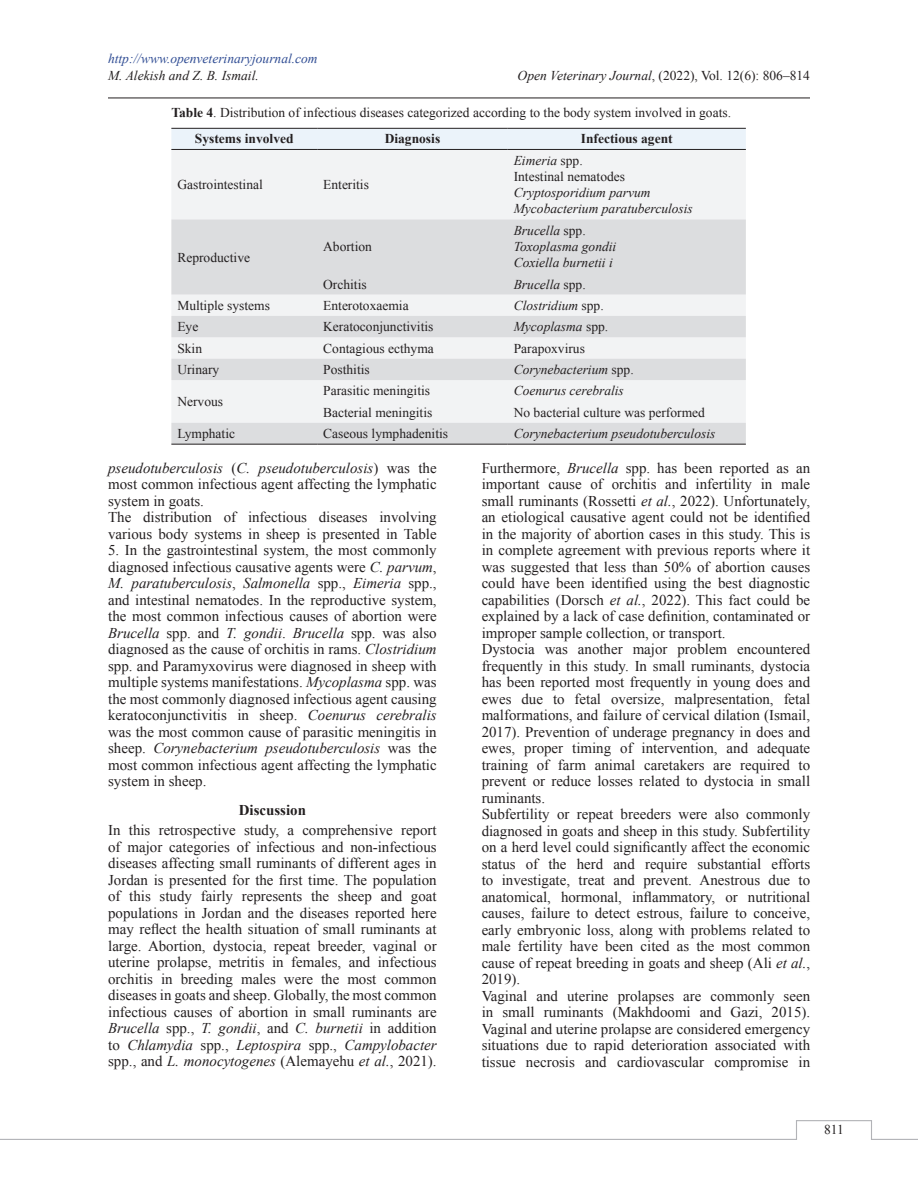
<style>
.page{position:relative;width:918px;height:1188px;background:#fff}
.page>*{position:absolute;margin:0;border:0;box-sizing:border-box;transform-origin:0 0}
.Para{font:15px/16.5px "Times New Roman";color:#231f20;text-align:justify}
.A_Head{font:700 15px "Times New Roman";color:#231f20}
.Table_Text{font:italic 13.5px/16.2px "Times New Roman";color:#231f20}
.Table_Text-2{font:13.5px "Times New Roman";color:#231f20}
.Table_Caption{font:13.5px "Times New Roman";color:#231f20}
.Table_Text-3{font:700 13.5px "Times New Roman";color:#231f20}
.t1{font:italic 13.5px "Times New Roman";color:#304d94}
.s1{font-style:italic}
.s2{font-weight:700}
.s3{font-style:normal}
</style>
<div class="page">
<hr style="left:108px;top:98px;width:702px;height:1px;background:#231f20">
<svg style="left:0;top:1120px;width:918px;height:20px"></svg>
<div style="left:171px;top:129px;width:575px;height:20px;background:#ebf3fa"></div>
<div style="left:172px;top:150px;width:574px;height:69px;background:#f2f3f4"></div>
<svg style="left:171px;top:219px;width:575px;height:225px;fill:#dcdddf"></svg>
<hr style="left:171px;top:128px;width:146px;height:1px;background:#231f20">
<hr style="left:317px;top:128px;width:191px;height:1px;background:#231f20">
<hr style="left:508px;top:128px;width:238px;height:1px;background:#231f20">
<hr style="left:171px;top:149px;width:146px;height:1px;background:#231f20">
<hr style="left:317px;top:149px;width:191px;height:1px;background:#231f20">
<hr style="left:508px;top:149px;width:238px;height:1px;background:#231f20">
<hr style="left:171px;top:444px;width:146px;height:1px;background:#231f20">
<hr style="left:317px;top:444px;width:191px;height:1px;background:#231f20">
<hr style="left:508px;top:444px;width:238px;height:1px;background:#231f20">
<p class="t1" style="left:108px;top:50px;width:211px">http://www.openveterinaryjournal.com</p>
<p class="Table_Text" style="left:108px;top:67px;width:152px">M. Alekish and Z. B. Ismail.</p>
<p class="Table_Caption" style="left:518px;top:66px;width:294px"><span class="s1">Open Veterinary Journal</span>, (2022), Vol. 12(6): 806–814</p>
<p class="Table_Caption" style="left:171px;top:104px;width:561px"><span class="s2">Table 4</span>. Distribution of infectious diseases categorized according to the body system involved in goats.</p>
<p class="Table_Text-3" style="left:195px;top:130px;width:100px">Systems involved</p>
<p class="Table_Text-3" style="left:385px;top:130px;width:57px">Diagnosis</p>
<p class="Table_Text-3" style="left:581px;top:130px;width:93px">Infectious agent</p>
<p class="Table_Text-2" style="left:177px;top:176px;width:87px">Gastrointestinal</p>
<p class="Table_Text-2" style="left:323px;top:176px;width:47px">Enteritis</p>
<p class="Table_Text" style="left:514px;top:152px;width:181px">Eimeria <span class="s3">spp.<br>Intestinal nematodes<br></span>Cryptosporidium parvum<br>Mycobacterium paratuberculosis</p>
<p class="Table_Text-2" style="left:177px;top:248px;width:74px">Reproductive</p>
<p class="Table_Text-2" style="left:323px;top:237px;width:50px">Abortion</p>
<p class="Table_Text" style="left:514px;top:222px;width:104px">Brucella <span class="s3">spp.<br></span>Toxoplasma gondii<br>Coxiella burnetii i</p>
<p class="Table_Text-2" style="left:323px;top:275px;width:45px">Orchitis</p>
<p class="Table_Text" style="left:514px;top:276px;width:73px">Brucella <span class="s3">spp.</span></p>
<p class="Table_Text-2" style="left:177px;top:296px;width:94px">Multiple systems</p>
<p class="Table_Text-2" style="left:323px;top:296px;width:87px">Enterotoxaemia</p>
<p class="Table_Text" style="left:514px;top:297px;width:92px">Clostridium <span class="s3">spp.</span></p>
<p class="Table_Text-2" style="left:177px;top:318px;width:22px">Eye</p>
<p class="Table_Text-2" style="left:323px;top:318px;width:112px">Keratoconjunctivitis</p>
<p class="Table_Text" style="left:514px;top:318px;width:96px">Mycoplasma <span class="s3">spp.</span></p>
<p class="Table_Text-2" style="left:177px;top:339px;width:26px">Skin</p>
<p class="Table_Text-2" style="left:323px;top:339px;width:112px">Contagious ecthyma</p>
<p class="Table_Text-2" style="left:514px;top:339px;width:73px">Parapoxvirus</p>
<p class="Table_Text-2" style="left:177px;top:360px;width:43px">Urinary</p>
<p class="Table_Text-2" style="left:323px;top:360px;width:48px">Posthitis</p>
<p class="Table_Text" style="left:514px;top:361px;width:121px">Corynebacterium <span class="s3">spp.</span></p>
<p class="Table_Text-2" style="left:177px;top:393px;width:47px">Nervous</p>
<p class="Table_Text-2" style="left:323px;top:382px;width:108px">Parasitic meningitis</p>
<p class="Table_Text" style="left:514px;top:382px;width:112px">Coenurus cerebralis</p>
<p class="Table_Text-2" style="left:323px;top:403px;width:111px">Bacterial meningitis</p>
<p class="Table_Text-2" style="left:514px;top:403px;width:193px">No bacterial culture was performed</p>
<p class="Table_Text-2" style="left:177px;top:425px;width:59px">Lymphatic</p>
<p class="Table_Text-2" style="left:323px;top:425px;width:126px">Caseous lymphadenitis</p>
<p class="Table_Text" style="left:514px;top:425px;width:203px">Corynebacterium pseudotuberculosis</p>
<p class="Para" style="left:108px;top:459px;width:330px"><span class="s1">pseudotuberculosis</span> (<span class="s1">C. pseudotuberculosis</span>) was the most common infectious agent affecting the lymphatic system in goats.</p>
<p class="Para" style="left:108px;top:509px;width:330px">The distribution of infectious diseases involving various body systems in sheep is presented in Table</p>
<p class="Para" style="left:108px;top:542px;width:330px">5. In the gastrointestinal system, the most commonly diagnosed infectious causative agents were <span class="s1">C. parvum</span>, <span class="s1">M. paratuberculosis</span>, <span class="s1">Salmonella</span> spp., <span class="s1">Eimeria</span> spp., and intestinal nematodes. In the reproductive system, the most common infectious causes of abortion were <span class="s1">Brucella</span> spp. and <span class="s1">T. gondii</span>. <span class="s1">Brucella</span> spp. was also diagnosed as the cause of orchitis in rams. <span class="s1">Clostridium </span>spp. and Paramyxovirus were diagnosed in sheep with multiple systems manifestations. <span class="s1">Mycoplasma</span> spp. was the most commonly diagnosed infectious agent causing keratoconjunctivitis in sheep. <span class="s1">Coenurus cerebralis </span>was the most common cause of parasitic meningitis in sheep. <span class="s1">Corynebacterium pseudotuberculosis</span> was the most common infectious agent affecting the lymphatic system in sheep.</p>
<p class="A_Head" style="left:239px;top:800px;width:69px">Discussion</p>
<p class="Para" style="left:108px;top:822px;width:330px">In this retrospective study, a comprehensive report of major categories of infectious and non-infectious diseases affecting small ruminants of different ages in Jordan is presented for the first time. The population of this study fairly represents the sheep and goat populations in Jordan and the diseases reported here may reflect the health situation of small ruminants at large. Abortion, dystocia, repeat breeder, vaginal or uterine prolapse, metritis in females, and infectious orchitis in breeding males were the most common diseases in goats and sheep. Globally, the most common infectious causes of abortion in small ruminants are <span class="s1">Brucella</span> spp., <span class="s1">T. gondii</span>, and <span class="s1">C. burnetii</span> in addition to <span class="s1">Chlamydia</span> spp., <span class="s1">Leptospira</span> spp., <span class="s1">Campylobacter </span>spp., and <span class="s1">L. monocytogenes</span> (Alemayehu <span class="s1">et al.</span>, 2021).</p>
<p class="Para" style="left:482px;top:459px;width:330px">Furthermore, <span class="s1">Brucella</span> spp. has been reported as an important cause of orchitis and infertility in male small ruminants (Rossetti <span class="s1">et al.</span>, 2022). Unfortunately, an etiological causative agent could not be identified in the majority of abortion cases in this study. This is in complete agreement with previous reports where it was suggested that less than 50% of abortion causes could have been identified using the best diagnostic capabilities (Dorsch <span class="s1">et al.</span>, 2022). This fact could be explained by a lack of case definition, contaminated or improper sample collection, or transport.</p>
<p class="Para" style="left:482px;top:641px;width:330px">Dystocia was another major problem encountered frequently in this study. In small ruminants, dystocia has been reported most frequently in young does and ewes due to fetal oversize, malpresentation, fetal malformations, and failure of cervical dilation (Ismail, 2017). Prevention of underage pregnancy in does and ewes, proper timing of intervention, and adequate training of farm animal caretakers are required to prevent or reduce losses related to dystocia in small ruminants.</p>
<p class="Para" style="left:482px;top:806px;width:330px">Subfertility or repeat breeders were also commonly diagnosed in goats and sheep in this study. Subfertility on a herd level could significantly affect the economic status of the herd and require substantial efforts to investigate, treat and prevent. Anestrous due to anatomical, hormonal, inflammatory, or nutritional causes, failure to detect estrous, failure to conceive, early embryonic loss, along with problems related to male fertility have been cited as the most common cause of repeat breeding in goats and sheep (Ali <span class="s1">et al.</span>, 2019).</p>
<p class="Para" style="left:482px;top:987px;width:330px">Vaginal and uterine prolapses are commonly seen in small ruminants (Makhdoomi and Gazi, 2015).<br>Vaginal and uterine prolapse are considered emergency situations due to rapid deterioration associated with tissue necrosis and cardiovascular compromise in</p>
<p class="Table_Caption" style="left:824px;top:1121px;width:21px">811</p>
</div>
